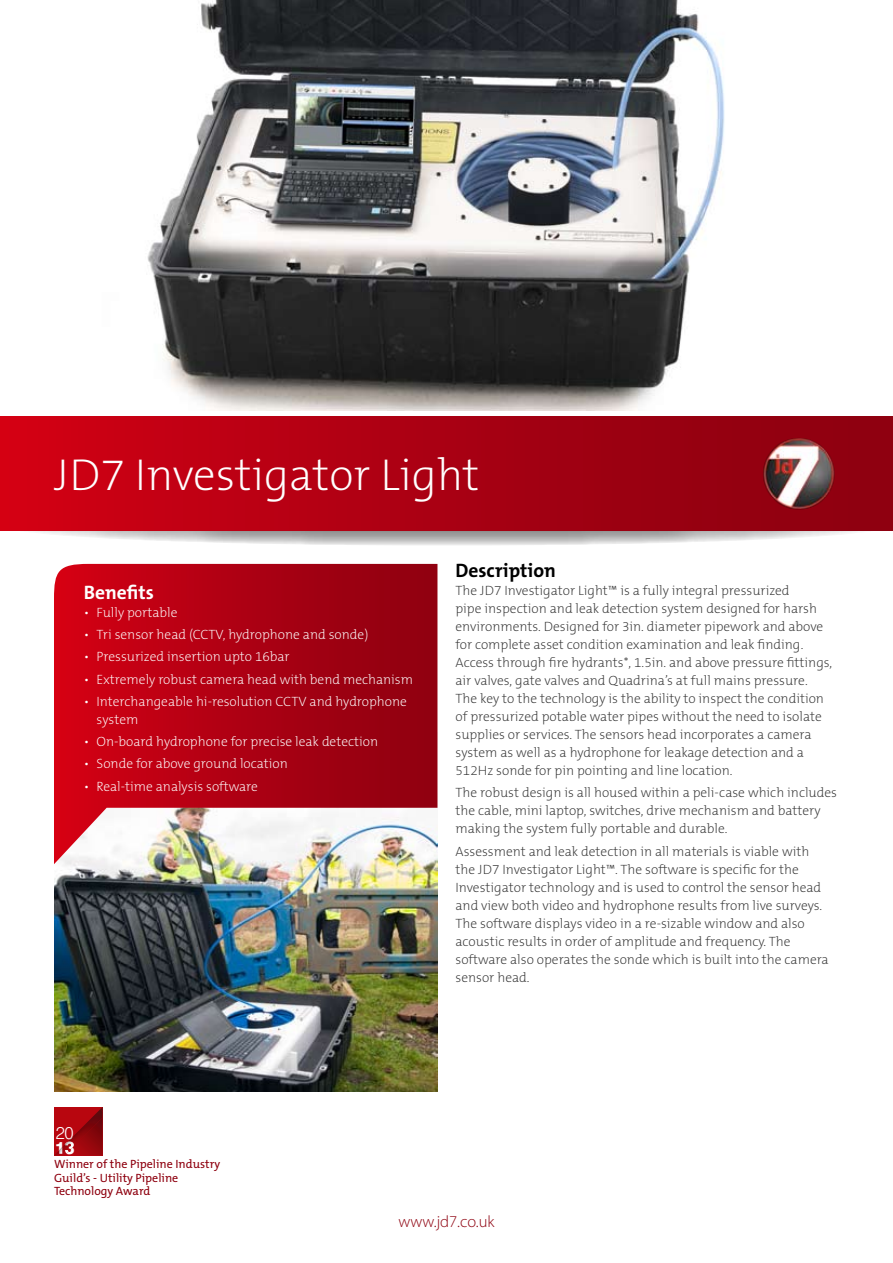
<style>
.page{position:relative;width:893px;height:1263px;background:#fff}
.page>*{position:absolute;margin:0;border:0;box-sizing:border-box;transform-origin:0 0}
.t1{font:200 45px "The Mix B W2";color:#fff}
.t2{font:700 19.5px "The Mix B W7";color:#000}
.t3{font:700 19.5px "The Mix B W7";color:#fff}
.t4{font:300 17.25px "Swiss 721 BT";color:#fff}
.t5{font:800 17.25px "Swiss 721 BT";color:#fff}
.t6{font:300 16.5px "Myriad Pro";color:#8e000f}
.t7{font:200 13.5px/18px "The Mix B W2";color:#333}
.t8{font:200 13.5px/18px "The Mix B W2";color:#fff}
.t9{font:12px/13.5px "The Mix B W5 Plain";color:#8e000f}
</style>
<div class="page">
<svg style="left:0;top:506px;width:893px;height:40px;background:#c4c4c4"></svg>
<img style="left:147px;top:0;width:578px;height:411px">
<img style="left:54px;top:864px;width:383px;height:228px">
<div style="left:0;top:416px;width:893px;height:115px;background:linear-gradient(to right,#d00014,#870010)"></div>
<img style="left:758px;top:438px;width:81px;height:71px">
<svg style="left:54px;top:564px;width:383px;height:300px;background:#b92836"></svg>
<img style="left:54px;top:1155px;width:49px;height:1px">
<svg style="left:54px;top:1107px;width:49px;height:48px;background:#a2060d"></svg>
<img style="left:57px;top:1141px;width:2px;height:13px">
<img style="left:59px;top:1141px;width:15px;height:13px">
<h1 class="t1" style="left:54px;top:446px;width:427px">JD7 Investigator Light</h1>
<h2 class="t3" style="left:84px;top:580px;width:72px">Benefits</h2>
<p class="t8" style="left:84px;top:603px;width:95px">• Fully portable</p>
<p class="t8" style="left:84px;top:625px;width:286px">• Tri sensor head (CCTV, hydrophone and sonde)</p>
<p class="t8" style="left:84px;top:648px;width:207px">• Pressurized insertion upto 16bar</p>
<p class="t8" style="left:84px;top:670px;width:331px">• Extremely robust camera head with bend mechanism</p>
<p class="t8" style="left:97px;top:692px;width:312px;text-indent:-13px">• Interchangeable hi-resolution CCTV and hydrophone system</p>
<p class="t8" style="left:84px;top:732px;width:296px">• On-board hydrophone for precise leak detection</p>
<p class="t8" style="left:84px;top:755px;width:206px">• Sonde for above ground location</p>
<p class="t8" style="left:84px;top:777px;width:176px">• Real-time analysis software</p>
<h2 class="t2" style="left:455px;top:558px;width:102px">Description</h2>
<p class="t7" style="left:455px;top:582px;width:378px">The JD7 Investigator Light™ is a fully integral pressurized<br>pipe inspection and leak detection system designed for harsh environments. Designed for 3in. diameter pipework and above for complete asset condition examination and leak finding.<br>Access through fire hydrants*, 1.5in. and above pressure fittings, air valves, gate valves and Quadrina’s at full mains pressure.<br>The key to the technology is the ability to inspect the condition of pressurized potable water pipes without the need to isolate supplies or services. The sensors head incorporates a camera system as well as a hydrophone for leakage detection and a 512Hz sonde for pin pointing and line location.</p>
<p class="t7" style="left:455px;top:784px;width:383px">The robust design is all housed within a peli-case which includes the cable, mini laptop, switches, drive mechanism and battery making the system fully portable and durable.</p>
<p class="t7" style="left:455px;top:842px;width:375px">Assessment and leak detection in all materials is viable with the JD7 Investigator Light™. The software is specific for the Investigator technology and is used to control the sensor head and view both video and hydrophone results from live surveys.<br>The software displays video in a re-sizable window and also acoustic results in order of amplitude and frequency. The software also operates the sonde which is built into the camera sensor head.</p>
<p class="t4" style="left:56px;top:1122px;width:19px">20</p>
<p class="t5" style="left:55px;top:1137px;width:21px">13</p>
<p class="t9" style="left:54px;top:1158px;width:168px">Winner of the Pipeline Industry<br>Guild’s - Utility Pipeline<br>Technology Award</p>
<p class="t6" style="left:398px;top:1212px;width:98px">www.jd7.co.uk</p>
</div>
